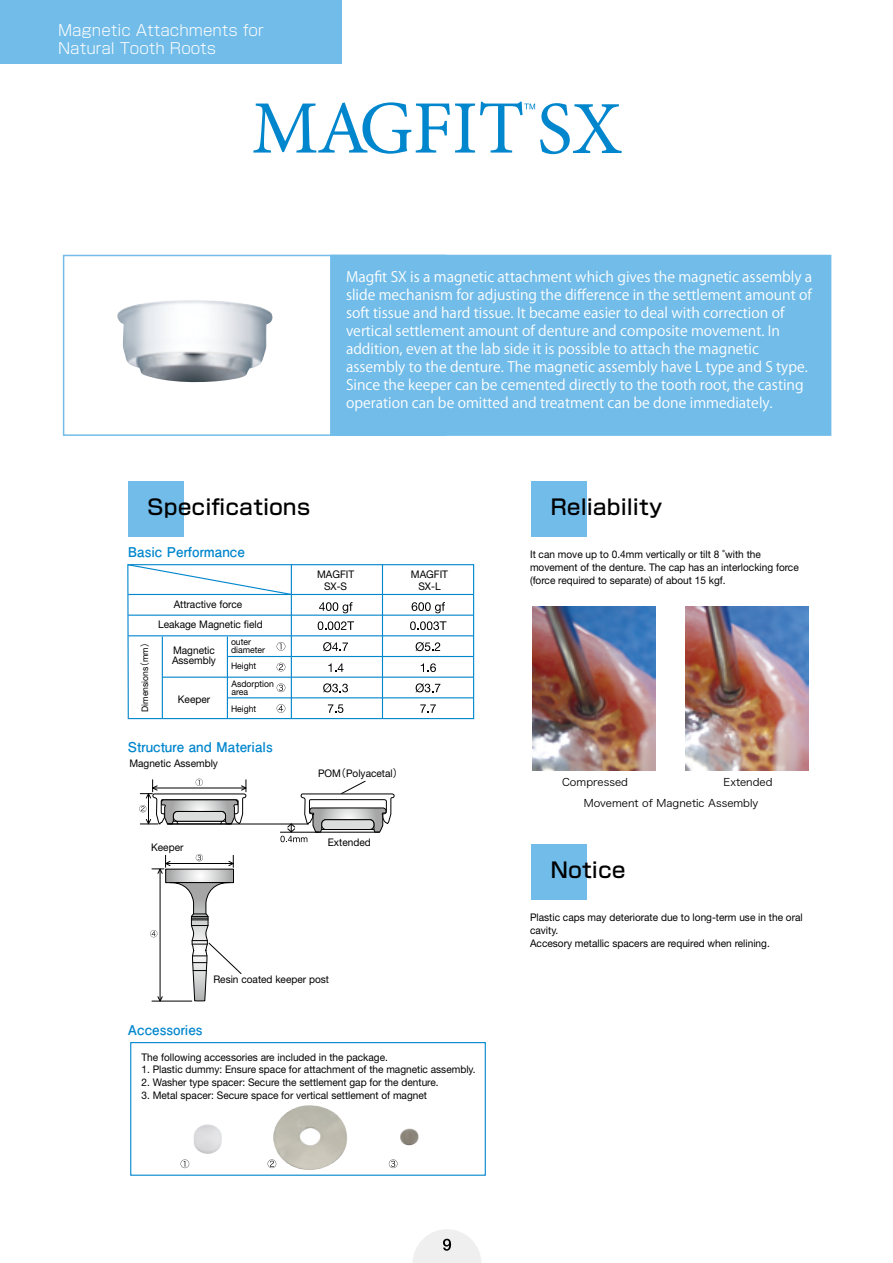
<style>
.page{position:relative;width:893px;height:1263px;background:#fff}
.page>*{position:absolute;margin:0;border:0;box-sizing:border-box;transform-origin:0 0}
.t1{font:75px "Minion Pro";color:#0086cd}
.t2{font:500 21px "Shin Go Pr 5";letter-spacing:.03em;color:#000}
.t3{font:300 15px/18px "Shin Go Pr 5";color:#fff}
.t4{font:14.25px/18px "Koz Go Pro";color:#fff}
.t5{font:700 13.5px "Futo Go B101 Pr 5";color:#0086cd}
.t6{font:10.5px/12.6px "Helvetica Neue";color:#000;scale:.96 1}
.t7{font:10.5px/21.5px "Hira Kaku Pro W3";color:#000}
.t8{font:9px/8.1px "Helvetica Neue";color:#000;scale:.96 1}
.s1{font-family:"Hira Kaku Pro W3"}
</style>
<div class="page">
<div style="left:130px;top:1042px;width:356px;height:134px;border:1px solid #0086cd"></div>
<img style="left:193px;top:1124px;width:29px;height:30px">
<img style="left:273px;top:1105px;width:75px;height:65px">
<img style="left:400px;top:1128px;width:19px;height:18px">
<svg style="left:181px;top:1159px;width:8px;height:9px"></svg>
<svg style="left:268px;top:1159px;width:8px;height:9px"></svg>
<svg style="left:389px;top:1159px;width:8px;height:9px"></svg>
<img style="left:532px;top:606px;width:124px;height:164px">
<img style="left:686px;top:606px;width:123px;height:164px">
<img style="left:117px;top:300px;width:156px;height:83px">
<hr style="left:168px;top:824px;width:140px;height:1px;background:#000">
<hr style="left:160px;top:869px;width:1px;height:132px;background:#000">
<hr style="left:166px;top:863px;width:67px;height:1px;background:#000">
<svg style="left:228px;top:855px;width:6px;height:12px"></svg>
<svg style="left:152px;top:855px;width:19px;height:19px"></svg>
<svg style="left:196px;top:854px;width:7px;height:7px"></svg>
<svg style="left:139px;top:779px;width:108px;height:46px"></svg>
<svg style="left:167px;top:871px;width:65px;height:10px"></svg>
<svg style="left:150px;top:882px;width:92px;height:120px"></svg>
<svg style="left:280px;top:781px;width:115px;height:61px"></svg>
<div style="left:63px;top:255px;width:383px;height:181px;border:1px solid #71bce9"></div>
<div style="left:331px;top:255px;width:500px;height:180px;background:#71bce9"></div>
<div style="left:330px;top:255px;width:501px;height:181px;border:1px solid #71bce9"></div>
<div style="left:128px;top:482px;width:55px;height:55px;background:#71bce9"></div>
<div style="left:531px;top:481px;width:55px;height:55px;background:#71bce9"></div>
<div style="left:531px;top:844px;width:55px;height:55px;background:#71bce9"></div>
<svg style="left:253px;top:102px;width:282px;height:52px"></svg>
<svg style="left:413px;top:1229px;width:68px;height:34px"></svg>
<div style="left:127px;top:564px;width:347px;height:155px;border:1px solid #0086cd"></div>
<svg style="left:277px;top:642px;width:8px;height:9px"></svg>
<svg style="left:277px;top:663px;width:8px;height:8px"></svg>
<svg style="left:277px;top:683px;width:8px;height:9px"></svg>
<svg style="left:277px;top:704px;width:8px;height:9px"></svg>
<hr style="left:291px;top:565px;width:1px;height:154px;background:#0086cd">
<hr style="left:382px;top:565px;width:1px;height:154px;background:#0086cd">
<hr style="left:162px;top:636px;width:1px;height:83px;background:#0086cd">
<hr style="left:227px;top:636px;width:1px;height:83px;background:#0086cd">
<hr style="left:128px;top:615px;width:346px;height:1px;background:#0086cd">
<hr style="left:128px;top:594px;width:346px;height:1px;background:#0086cd">
<hr style="left:128px;top:635px;width:346px;height:1px;background:#0086cd">
<hr style="left:227px;top:656px;width:246px;height:1px;background:#0086cd">
<hr style="left:162px;top:677px;width:311px;height:1px;background:#0086cd">
<hr style="left:227px;top:697px;width:246px;height:1px;background:#0086cd">
<svg style="left:319px;top:602px;width:34px;height:11px"></svg>
<svg style="left:318px;top:621px;width:36px;height:9px"></svg>
<svg style="left:323px;top:642px;width:25px;height:9px"></svg>
<svg style="left:328px;top:663px;width:15px;height:9px"></svg>
<svg style="left:323px;top:683px;width:25px;height:9px"></svg>
<svg style="left:328px;top:704px;width:15px;height:9px"></svg>
<svg style="left:412px;top:602px;width:33px;height:11px"></svg>
<svg style="left:410px;top:621px;width:36px;height:9px"></svg>
<svg style="left:416px;top:642px;width:24px;height:9px"></svg>
<svg style="left:421px;top:663px;width:15px;height:9px"></svg>
<svg style="left:416px;top:683px;width:24px;height:9px"></svg>
<svg style="left:420px;top:704px;width:16px;height:9px"></svg>
<svg style="left:127px;top:564px;width:166px;height:32px"></svg>
<div style="left:0;top:0;width:341px;height:64px;background:#71bce9"></div>
<h3 class="t3" style="left:58px;top:20px;width:207px">Magnetic Attachments for<br>Natural Tooth Roots</h3>
<h1 class="t1" style="left:537px;top:79px;width:86px">SX</h1>
<p class="t4" style="left:346px;top:268px;width:468px">Magfit SX is a magnetic attachment which gives the magnetic assembly a slide mechanism for adjusting the difference in the settlement amount of soft tissue and hard tissue. It became easier to deal with correction of vertical settlement amount of denture and composite movement. In addition, even at the lab side it is possible to attach the magnetic assembly to the denture. The magnetic assembly have L type and S type.<br>Since the keeper can be cemented directly to the tooth root, the casting operation can be omitted and treatment can be done immediately.</p>
<h2 class="t2" style="left:148px;top:490px;width:164px">Specifications</h2>
<h2 class="t2" style="left:551px;top:489px;width:113px">Reliability</h2>
<p class="t5" style="left:128px;top:541px;width:119px">Basic Performance</p>
<p class="t6" style="left:530px;top:548px;width:281px">It can move up to 0.4mm vertically or tilt 8 <span class="s1">°</span>with the movement of the denture. The cap has an interlocking force (force required to separate) of about 15 kgf.</p>
<p class="t6" style="left:317px;top:567px;width:40px">MAGFIT</p>
<p class="t6" style="left:411px;top:567px;width:40px">MAGFIT</p>
<p class="t6" style="left:324px;top:579px;width:26px">SX-S</p>
<p class="t6" style="left:418px;top:579px;width:25px">SX-L</p>
<p class="t8" style="left:141px;top:712px;width:77px;rotate:-90deg">Dimensions<span class="s1">（</span>mm<span class="s1">）</span></p>
<p class="t6" style="left:158px;top:595px;width:111px;line-height:20px;text-align:center">Attractive force<br>Leakage Magnetic field</p>
<p class="t6" style="left:172px;top:644px;width:47px;line-height:10.9px">Magnetic<br>Assembly</p>
<p class="t8" style="left:231px;top:638px;width:37px">outer diameter</p>
<p class="t8" style="left:232px;top:680px;width:46px">Asdorption area</p>
<p class="t8" style="left:231px;top:662px;width:28px">Height</p>
<p class="t8" style="left:231px;top:704px;width:28px">Height</p>
<p class="t6" style="left:178px;top:692px;width:35px">Keeper</p>
<p class="t5" style="left:128px;top:736px;width:146px">Structure and Materials</p>
<p class="t6" style="left:129px;top:757px;width:94px">Magnetic Assembly</p>
<p class="t6" style="left:151px;top:840px;width:35px">Keeper</p>
<p class="t6" style="left:318px;top:767px;width:90px">POM<span class="s1">（</span>Polyacetal<span class="s1">）</span></p>
<p class="t6" style="left:328px;top:835px;width:46px">Extended</p>
<p class="t6" style="left:213px;top:973px;width:122px">Resin coated keeper post</p>
<p class="t5" style="left:128px;top:1019px;width:76px">Accessories</p>
<p class="t6" style="left:142px;top:1050px;width:258px">The following accessories are included in the package.</p>
<p class="t6" style="left:142px;top:1063px;width:350px">1. Plastic dummy: Ensure space for attachment of the magnetic assembly.</p>
<p class="t6" style="left:142px;top:1076px;width:311px">2. Washer type spacer: Secure the settlement gap for the denture.</p>
<p class="t6" style="left:142px;top:1088px;width:299px">3. Metal spacer: Secure space for vertical settlement of magnet</p>
<p class="t7" style="left:584px;top:770px;width:176px;text-indent:-22px">Compressed<br>Movement of Magnetic Assembly</p>
<p class="t7" style="left:724px;top:770px;width:50px">Extended</p>
<h2 class="t2" style="left:551px;top:852px;width:76px">Notice</h2>
<p class="t6" style="left:530px;top:911px;width:286px">Plastic caps may deteriorate due to long-term use in the oral cavity.<br>Accesory metallic spacers are required when relining.</p>
</div>
